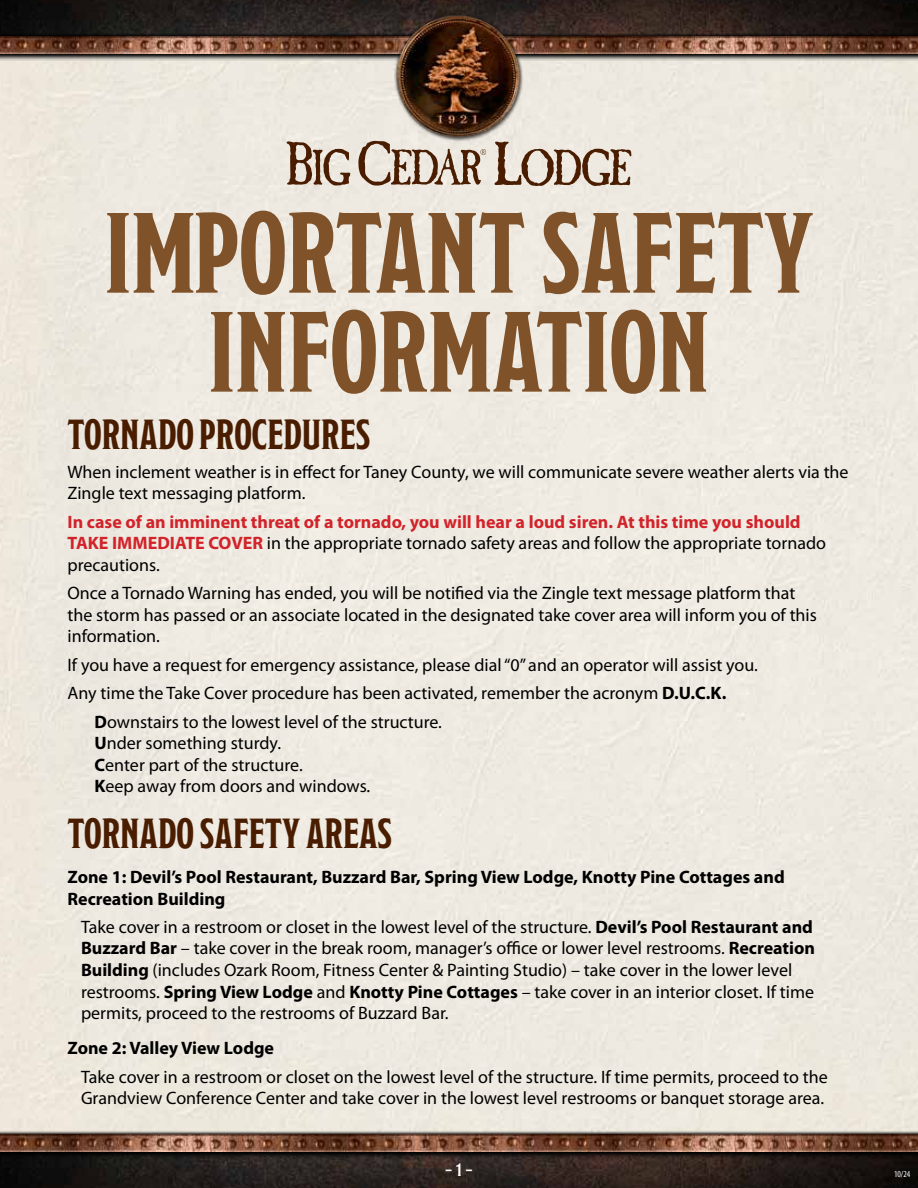
<style>
.page{position:relative;width:918px;height:1188px;background:#fff}
.page>*{position:absolute;margin:0;border:0;box-sizing:border-box;transform-origin:0 0}
.t1{font:700 114px/99px "Modesto Condensed";color:#7f522a;text-align:center}
.t2{font:700 42px "Modesto Condensed";color:#4a1d00}
.t3{font:18px/21.6px "Myriad Pro";color:#000}
.t4{font:700 18px/21.6px "Myriad Pro";color:#d2232a}
.t5{font:700 18px/21.6px "Myriad Pro";color:#000}
.t6{font:700 18px "Modesto Condensed";color:#fff}
.t7{font:condensed 9px "Myriad Pro";color:#fff}
.s1{font-weight:400;color:#000}
.s2{font-weight:700}
</style>
<div class="page">
<img style="left:0;top:0;width:918px;height:33px">
<svg style="left:0;top:57px;width:918px;height:4px;background:#b8b4ad"></svg>
<svg style="left:0;top:33px;width:918px;height:24px;background:#252220"></svg>
<img style="left:0;top:36px;width:918px;height:18px">
<img style="left:0;top:1159px;width:918px;height:29px">
<svg style="left:0;top:1155px;width:918px;height:4px;background:#231c19"></svg>
<svg style="left:0;top:1131px;width:918px;height:24px;background:#4e4b48"></svg>
<img style="left:0;top:1134px;width:918px;height:18px">
<img style="left:382px;top:10px;width:155px;height:134px">
<svg style="left:287px;top:141px;width:63px;height:45px;background:#b09d8d"></svg>
<svg style="left:358px;top:141px;width:129px;height:45px;background:#bdad9f"></svg>
<svg style="left:494px;top:141px;width:137px;height:45px;background:#bbab9c"></svg>
<h1 class="t1" style="left:105px;top:205px;width:710px">IMPORTANT SAFETY<br>INFORMATION</h1>
<h2 class="t2" style="left:68px;top:414px;width:304px">TORNADO PROCEDURES</h2>
<p class="t3" style="left:68px;top:461px;width:783px">When inclement weather is in effect for Taney County, we will communicate severe weather alerts via the<br>Zingle text messaging platform.</p>
<p class="t4" style="left:68px;top:510px;width:760px">In case of an imminent threat of a tornado, you will hear a loud siren. At this time you should<br>TAKE IMMEDIATE COVER <span class="s1">in the appropriate tornado safety areas and follow the appropriate tornado precautions.</span></p>
<p class="t3" style="left:68px;top:582px;width:751px">Once a Tornado Warning has ended, you will be notified via the Zingle text message platform that the storm has passed or an associate located in the designated take cover area will inform you of this information.</p>
<p class="t3" style="left:68px;top:654px;width:692px">If you have a request for emergency assistance, please dial “0” and an operator will assist you.</p>
<p class="t3" style="left:68px;top:682px;width:661px">Any time the Take Cover procedure has been activated, remember the acronym <span class="s2">D.U.C.K.</span></p>
<p class="t3" style="left:94px;top:710px;width:349px"><span class="s2">D</span>ownstairs to the lowest level of the structure.</p>
<p class="t3" style="left:94px;top:732px;width:277px"><span class="s2">U</span>nder something sturdy.<br><span class="s2">C</span>enter part of the structure.<br><span class="s2">K</span>eep away from doors and windows.</p>
<h2 class="t2" style="left:68px;top:812px;width:326px">TORNADO SAFETY AREAS</h2>
<p class="t5" style="left:68px;top:865px;width:719px">Zone 1: Devil’s Pool Restaurant, Buzzard Bar, Spring View Lodge, Knotty Pine Cottages and<br>Recreation Building</p>
<p class="t3" style="left:81px;top:916px;width:736px">Take cover in a restroom or closet in the lowest level of the structure. <span class="s2">Devil’s Pool Restaurant and Buzzard Bar</span> – take cover in the break room, manager’s office or lower level restrooms. <span class="s2">Recreation Building</span> (includes Ozark Room, Fitness Center &amp; Painting Studio) – take cover in the lower level restrooms. <span class="s2">Spring View Lodge</span> and <span class="s2">Knotty Pine Cottages</span> – take cover in an interior closet. If time permits, proceed to the restrooms of Buzzard Bar.</p>
<p class="t5" style="left:68px;top:1037px;width:208px">Zone 2: Valley View Lodge</p>
<p class="t3" style="left:81px;top:1066px;width:748px">Take cover in a restroom or closet on the lowest level of the structure. If time permits, proceed to the<br>Grandview Conference Center and take cover in the lowest level restrooms or banquet storage area.</p>
<p class="t6" style="left:445px;top:1160px;width:30px">– 1 –</p>
<p class="t7" style="left:894px;top:1169px;width:18px">10/24</p>
</div>
